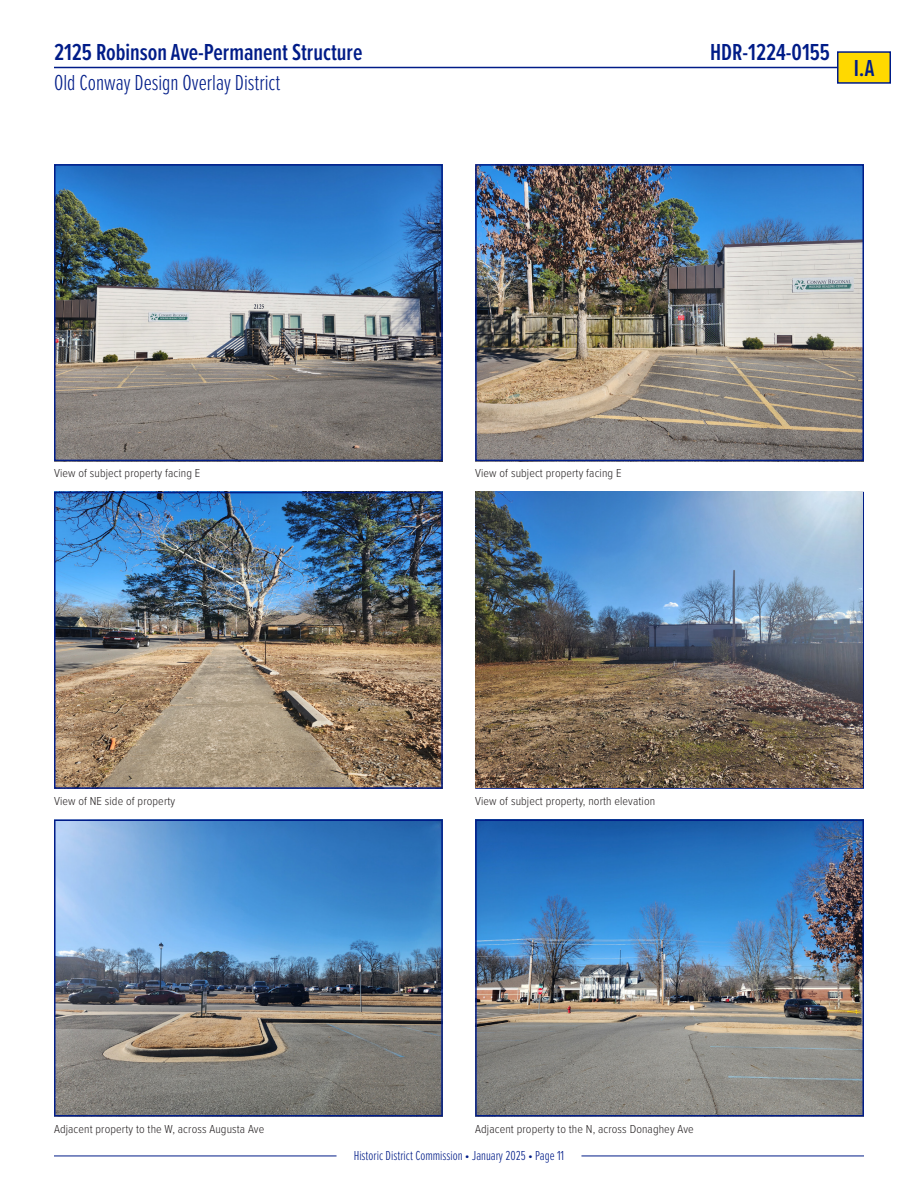
<style>
.page{position:relative;width:918px;height:1188px;background:#fff}
.page>*{position:absolute;margin:0;border:0;box-sizing:border-box;transform-origin:0 0}
.t1{font:600 24px "Proxima Nova Ex Cn";color:#001c88}
.t2{font:300 22.5px "Proxima Nova Ex Cn";color:#001c88}
.t3{font:300 13.5px "Proxima Nova Ex Cn";color:#001c88}
.t4{font:300 12px "Proxima Nova Cond";letter-spacing:.01em;color:#231f20}
</style>
<div class="page">
<hr style="left:54px;top:67px;width:784px;height:1px;background:#001c88">
<div style="left:838px;top:52px;width:52px;height:31px;background:#ffd900"></div>
<div style="left:837px;top:51px;width:54px;height:33px;border:2px solid #001c88"></div>
<hr style="left:54px;top:1156px;width:283px;height:1px;background:#001c88">
<hr style="left:581px;top:1156px;width:283px;height:1px;background:#001c88">
<img style="left:478px;top:823px;width:383px;height:291px">
<div style="left:475px;top:820px;width:389px;height:297px;border:2px solid #001c88"></div>
<img style="left:57px;top:823px;width:383px;height:291px">
<div style="left:54px;top:820px;width:389px;height:297px;border:2px solid #001c88"></div>
<img style="left:57px;top:495px;width:383px;height:291px">
<div style="left:54px;top:492px;width:389px;height:297px;border:2px solid #001c88"></div>
<img style="left:478px;top:167px;width:383px;height:291px">
<div style="left:475px;top:164px;width:389px;height:297px;border:2px solid #001c88"></div>
<img style="left:57px;top:167px;width:383px;height:291px">
<div style="left:54px;top:164px;width:389px;height:297px;border:2px solid #001c88"></div>
<img style="left:475px;top:492px;width:387px;height:295px">
<p class="t1" style="left:54px;top:35px;width:310px">2125 Robinson Ave-Permanent Structure</p>
<p class="t1" style="left:710px;top:35px;width:122px">HDR-1224-0155</p>
<p class="t2" style="left:54px;top:66px;width:228px">Old Conway Design Overlay District</p>
<h1 class="t1" style="left:854px;top:50px;width:22px">I.A</h1>
<p class="t4" style="left:54px;top:465px;width:148px">View of subject property facing E</p>
<p class="t4" style="left:475px;top:465px;width:148px">View of subject property facing E</p>
<p class="t4" style="left:54px;top:792px;width:123px">View of NE side of property</p>
<p class="t4" style="left:475px;top:792px;width:182px">View of subject property, north elevation</p>
<p class="t4" style="left:54px;top:1120px;width:212px">Adjacent property to the W, across Augusta Ave</p>
<p class="t4" style="left:475px;top:1120px;width:220px">Adjacent property to the N, across Donaghey Ave</p>
<p class="t3" style="left:354px;top:1146px;width:212px">Historic District Commission • January 2025 • Page 11</p>
</div>
